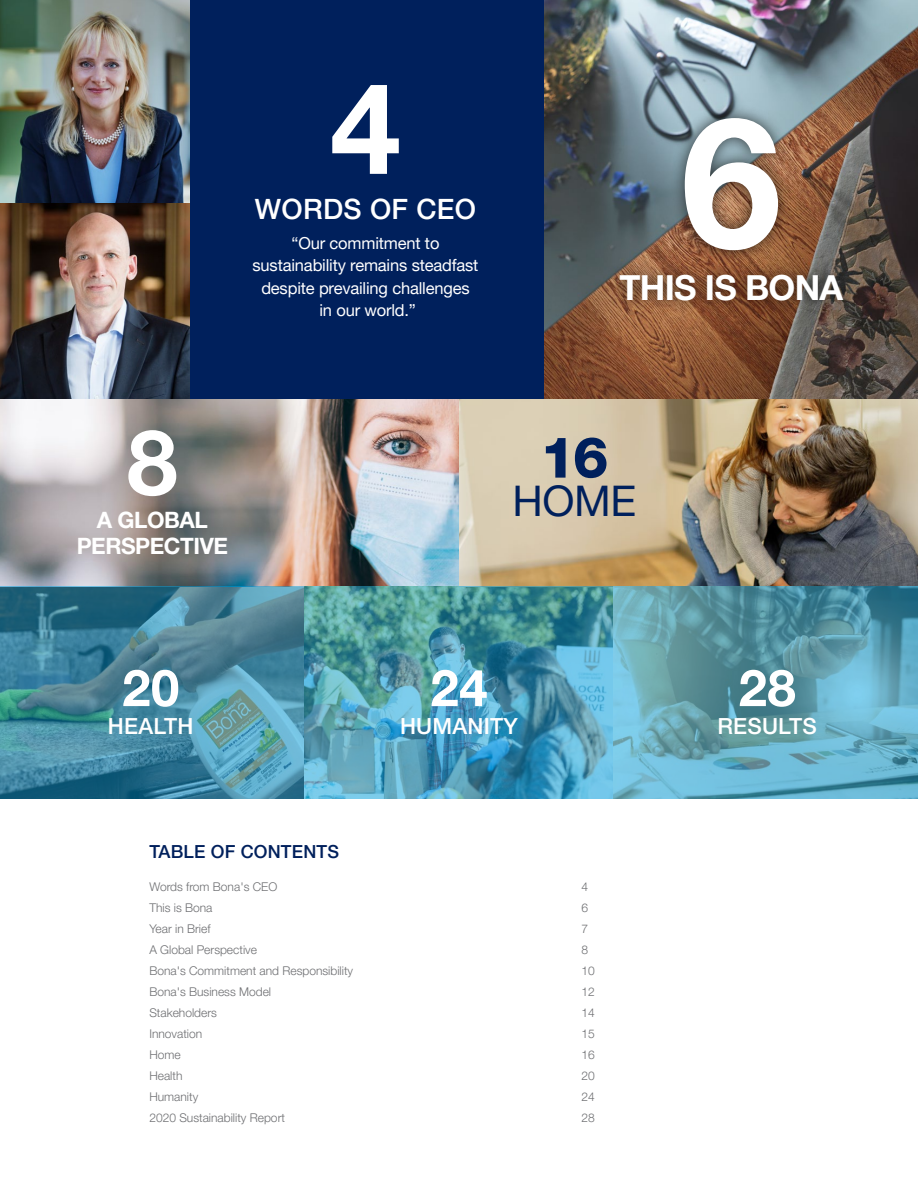
<style>
.page{position:relative;width:918px;height:1188px;background:#fff}
.page>*{position:absolute;margin:0;border:0;box-sizing:border-box;transform-origin:0 0}
.t1{font:700 181.5px "Helvetica Neue LT Pro";color:#fff}
.t2{font:700 126.9px "Helvetica Neue LT Pro";color:#fff}
.t3{font:700 90.75px "Helvetica Neue LT Pro";color:#fff}
.t4{font:800 56.7px "Helvetica Neue LT Pro";color:#00205c}
.t5{font:700 50.85px "Helvetica Neue LT Pro";color:#fff}
.t6{font:42.15px "Helvetica Neue LT Pro";color:#00205c}
.t7{font:700 34.5px "Helvetica Neue LT Pro";letter-spacing:-.02em;color:#fff}
.t8{font:500 27.9px "Helvetica Neue LT Pro";letter-spacing:.01em;color:#fff}
.t9{font:700 22.5px/25.5px "Helvetica Neue LT Pro";letter-spacing:-.02em;color:#fff;text-align:center}
.t10{font:500 22.2px "Helvetica Neue LT Pro";letter-spacing:.01em;color:#fff}
.t11{font:500 18px "Helvetica Neue LT Pro";letter-spacing:.01em;color:#00205c}
.t12{font:16.5px/22.5px "Helvetica Neue LT Pro";letter-spacing:-.01em;color:#fff;text-align:center}
.t13{font:300 12px "Helvetica Neue LT Pro";color:#6d6e71}
</style>
<div class="page">
<img style="left:0;top:399px;width:918px;height:187px">
<div style="left:189px;top:0;width:356px;height:399px;background:#00205c"></div>
<img style="left:0;top:0;width:189px;height:399px">
<img style="left:545px;top:0;width:373px;height:399px">
<div style="left:606px;top:104px;width:251px;height:211px;background:#000;opacity:.7"></div>
<img style="left:0;top:586px;width:918px;height:213px">
<h2 class="t2" style="left:330px;top:50px;width:72px">4</h2>
<h3 class="t8" style="left:255px;top:192px;width:223px">WORDS OF CEO</h3>
<h3 class="t12" style="left:253px;top:231px;width:227px">“Our commitment to sustainability remains steadfast despite prevailing challenges<br>in our world.”</h3>
<h1 class="t1" style="left:681px;top:71px;width:102px">6</h1>
<h3 class="t7" style="left:620px;top:267px;width:225px">THIS IS BONA</h3>
<h3 class="t3" style="left:127px;top:407px;width:52px">8</h3>
<h3 class="t9" style="left:77px;top:507px;width:153px">A GLOBAL<br>PERSPECTIVE</h3>
<h3 class="t4" style="left:540px;top:424px;width:70px">16</h3>
<h3 class="t6" style="left:512px;top:475px;width:125px">HOME</h3>
<h3 class="t5" style="left:122px;top:657px;width:59px">20</h3>
<h3 class="t10" style="left:108px;top:712px;width:87px">HEALTH</h3>
<h3 class="t5" style="left:430px;top:657px;width:59px">24</h3>
<h3 class="t10" style="left:400px;top:712px;width:119px">HUMANITY</h3>
<h3 class="t5" style="left:739px;top:657px;width:59px">28</h3>
<h3 class="t10" style="left:717px;top:712px;width:101px">RESULTS</h3>
<h3 class="t11" style="left:149px;top:841px;width:191px">TABLE OF CONTENTS</h3>
<p class="t13" style="left:149px;top:879px;width:129px">Words from Bona's CEO</p>
<p class="t13" style="left:581px;top:879px;width:8px">4</p>
<p class="t13" style="left:149px;top:900px;width:65px">This is Bona</p>
<p class="t13" style="left:581px;top:900px;width:8px">6</p>
<p class="t13" style="left:149px;top:921px;width:63px">Year in Brief</p>
<p class="t13" style="left:581px;top:921px;width:8px">7</p>
<p class="t13" style="left:149px;top:942px;width:109px">A Global Perspective</p>
<p class="t13" style="left:581px;top:942px;width:8px">8</p>
<p class="t13" style="left:149px;top:963px;width:205px">Bona's Commitment and Responsibility</p>
<p class="t13" style="left:581px;top:963px;width:15px">10</p>
<p class="t13" style="left:149px;top:984px;width:123px">Bona's Business Model</p>
<p class="t13" style="left:581px;top:984px;width:15px">12</p>
<p class="t13" style="left:149px;top:1005px;width:69px">Stakeholders</p>
<p class="t13" style="left:581px;top:1005px;width:15px">14</p>
<p class="t13" style="left:149px;top:1026px;width:54px">Innovation</p>
<p class="t13" style="left:581px;top:1026px;width:15px">15</p>
<p class="t13" style="left:149px;top:1047px;width:33px">Home</p>
<p class="t13" style="left:581px;top:1047px;width:15px">16</p>
<p class="t13" style="left:149px;top:1068px;width:35px">Health</p>
<p class="t13" style="left:581px;top:1068px;width:15px">20</p>
<p class="t13" style="left:149px;top:1089px;width:50px">Humanity</p>
<p class="t13" style="left:581px;top:1089px;width:15px">24</p>
<p class="t13" style="left:149px;top:1110px;width:137px">2020 Sustainability Report</p>
<p class="t13" style="left:581px;top:1110px;width:15px">28</p>
</div>
